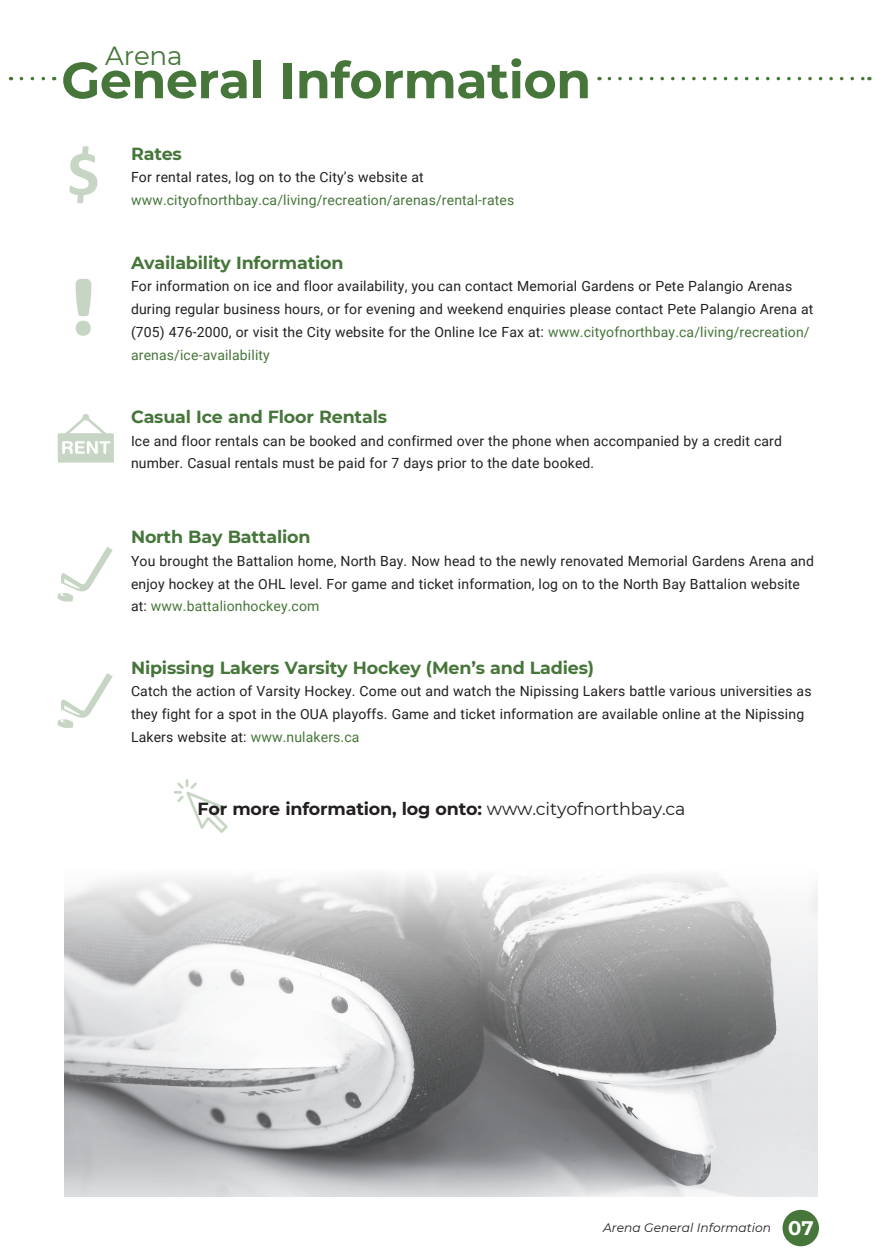
<style>
.page{position:relative;width:882px;height:1260px;background:#fff}
.page>*{position:absolute;margin:0;border:0;box-sizing:border-box;transform-origin:0 0}
.t1{font:700 50.75px "Montserrat";letter-spacing:-.01em;color:#46763a}
.t2{font:26.25px "Montserrat";letter-spacing:-.01em;color:#46763a}
.t3{font:700 19.6px "Montserrat";color:#fff}
.t4{font:700 17.5px "Montserrat";letter-spacing:-.01em;color:#46763a}
.t5{font:700 17.5px "Montserrat";letter-spacing:-.01em;color:#231f20}
.t6{font:14px/22.8px "Roboto";letter-spacing:.01em;color:#231f20}
.t7{font:14px/22.8px "Roboto";letter-spacing:.01em;color:#46763a}
.t8{font:italic 12.25px "Montserrat";color:#231f20}
.s1{color:#231f20}
.s2{color:#46763a}
.s3{font-weight:400}
</style>
<div class="page">
<svg style="left:174px;top:779px;width:54px;height:54px"></svg>
<img style="left:64px;top:875px;width:754px;height:322px">
<svg style="left:609px;top:77px;width:261px;height:3px"></svg>
<svg style="left:21px;top:77px;width:25px;height:3px"></svg>
<svg style="left:70px;top:146px;width:27px;height:57px"></svg>
<svg style="left:76px;top:279px;width:15px;height:57px"></svg>
<svg style="left:58px;top:414px;width:56px;height:49px"></svg>
<svg style="left:57px;top:673px;width:56px;height:55px"></svg>
<svg style="left:57px;top:547px;width:56px;height:55px"></svg>
<div style="left:783px;top:1210px;width:36px;height:36px;background:#46763a;border-radius:50%"></div>
<p class="t2" style="left:105px;top:38px;width:79px">Arena</p>
<p class="t1" style="left:61px;top:44px;width:532px">General Information</p>
<p class="t4" style="left:131px;top:141px;width:52px">Rates</p>
<p class="t7" style="left:131px;top:165px;width:385px"><span class="s1">For rental rates, log on to the City’s website at </span>www.cityofnorthbay.ca/living/recreation/arenas/rental-rates</p>
<p class="t4" style="left:131px;top:250px;width:214px">Availability Information</p>
<p class="t6" style="left:131px;top:274px;width:684px">For information on ice and floor availability, you can contact Memorial Gardens or Pete Palangio Arenas during regular business hours, or for evening and weekend enquiries please contact Pete Palangio Arena at (705) 476-2000, or visit the City website for the Online Ice Fax at: <span class="s2">www.cityofnorthbay.ca/living/recreation/ arenas/ice-availability</span></p>
<p class="t4" style="left:131px;top:404px;width:258px">Casual Ice and Floor Rentals</p>
<p class="t6" style="left:131px;top:429px;width:652px">Ice and floor rentals can be booked and confirmed over the phone when accompanied by a credit card number. Casual rentals must be paid for 7 days prior to the date booked.</p>
<p class="t4" style="left:131px;top:524px;width:181px">North Bay Battalion</p>
<p class="t6" style="left:131px;top:549px;width:684px">You brought the Battalion home, North Bay. Now head to the newly renovated Memorial Gardens Arena and enjoy hockey at the OHL level. For game and ticket information, log on to the North Bay Battalion website at: <span class="s2">www.battalionhockey.com</span></p>
<p class="t4" style="left:131px;top:655px;width:465px">Nipissing Lakers Varsity Hockey (Men’s and Ladies)</p>
<p class="t6" style="left:131px;top:679px;width:682px">Catch the action of Varsity Hockey. Come out and watch the Nipissing Lakers battle various universities as they fight for a spot in the OUA playoffs. Game and ticket information are available online at the Nipissing<br>Lakers website at: <span class="s2">www.nulakers.ca</span></p>
<p class="t5" style="left:197px;top:796px;width:490px">For more information, log onto: <span class="s3">www.cityofnorthbay.ca</span></p>
<p class="t8" style="left:603px;top:1219px;width:170px">Arena General Information</p>
<p class="t3" style="left:788px;top:1213px;width:27px">07</p>
</div>
